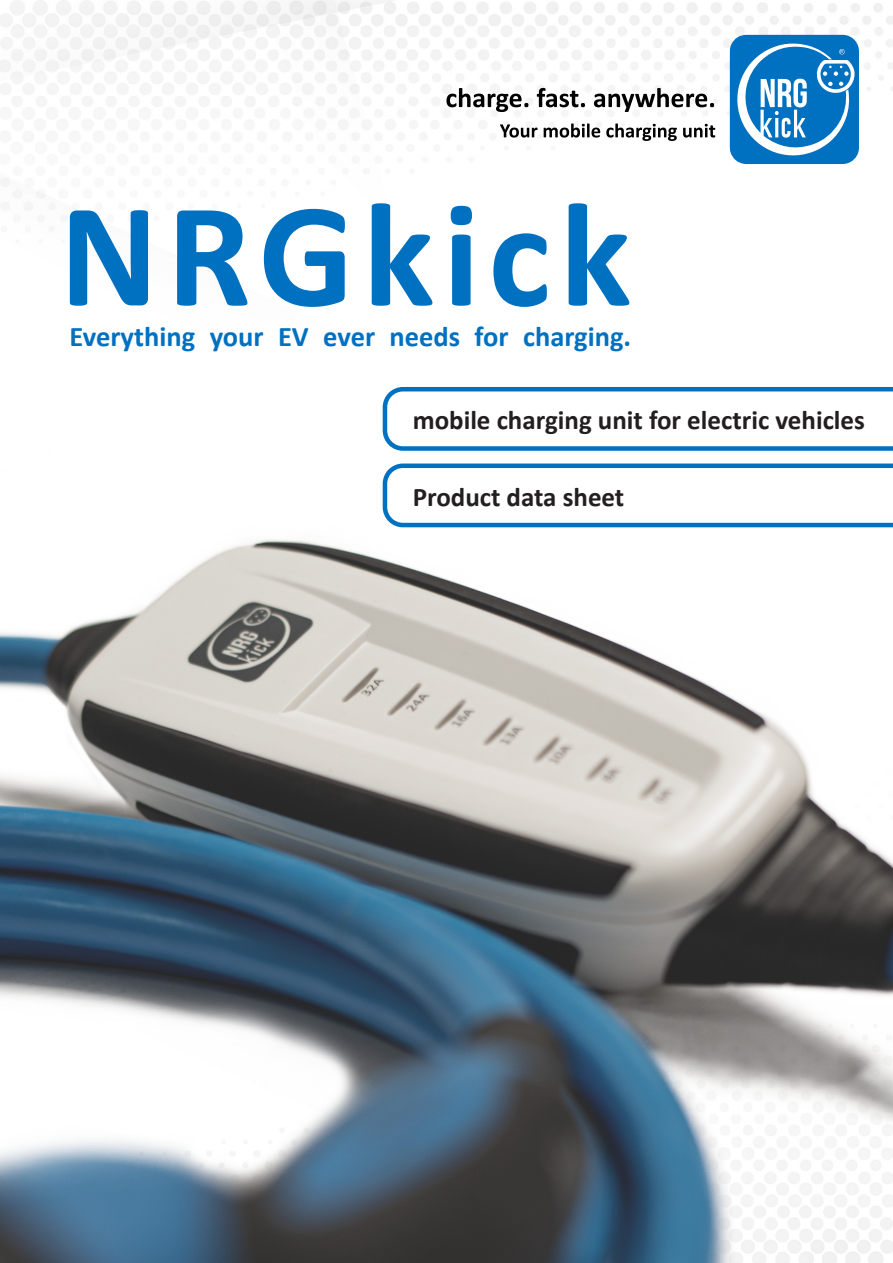
<style>
.page{position:relative;width:893px;height:1263px;background:#fff}
.page>*{position:absolute;margin:0;border:0;box-sizing:border-box;transform-origin:0 0}
.t1{font:700 150px "Calibri";letter-spacing:.055em;color:#0070c0}
.t2{font:700 28.5px "Calibri";color:#0070c0}
.t3{font:700 27px "Calibri";color:#231f20}
.t4{font:4.5px "Calibri";color:#fff;scale:1.29 1}
</style>
<div class="page">
<svg style="left:730px;top:35px;width:129px;height:129px"></svg>
<svg style="left:446px;top:88px;width:82px;height:24px"></svg>
<svg style="left:537px;top:88px;width:48px;height:19px"></svg>
<svg style="left:594px;top:88px;width:120px;height:24px"></svg>
<svg style="left:500px;top:124px;width:37px;height:14px"></svg>
<svg style="left:544px;top:123px;width:56px;height:15px"></svg>
<svg style="left:606px;top:123px;width:71px;height:18px"></svg>
<svg style="left:683px;top:124px;width:32px;height:14px"></svg>
<img style="left:0;top:480px;width:893px;height:783px">
<svg style="left:383px;top:387px;width:510px;height:64px"></svg>
<svg style="left:383px;top:463px;width:510px;height:64px"></svg>
<p class="t1" style="left:60px;top:149px;width:573px">NRGkick</p>
<p class="t2" style="left:70px;top:316px;width:563px">Everything your EV ever needs for charging.</p>
<p class="t4" style="left:840px;top:49px;width:4px">R</p>
<p class="t3" style="left:413px;top:401px;width:454px">mobile charging unit for electric vehicles</p>
<p class="t3" style="left:413px;top:477px;width:213px">Product data sheet</p>
</div>
